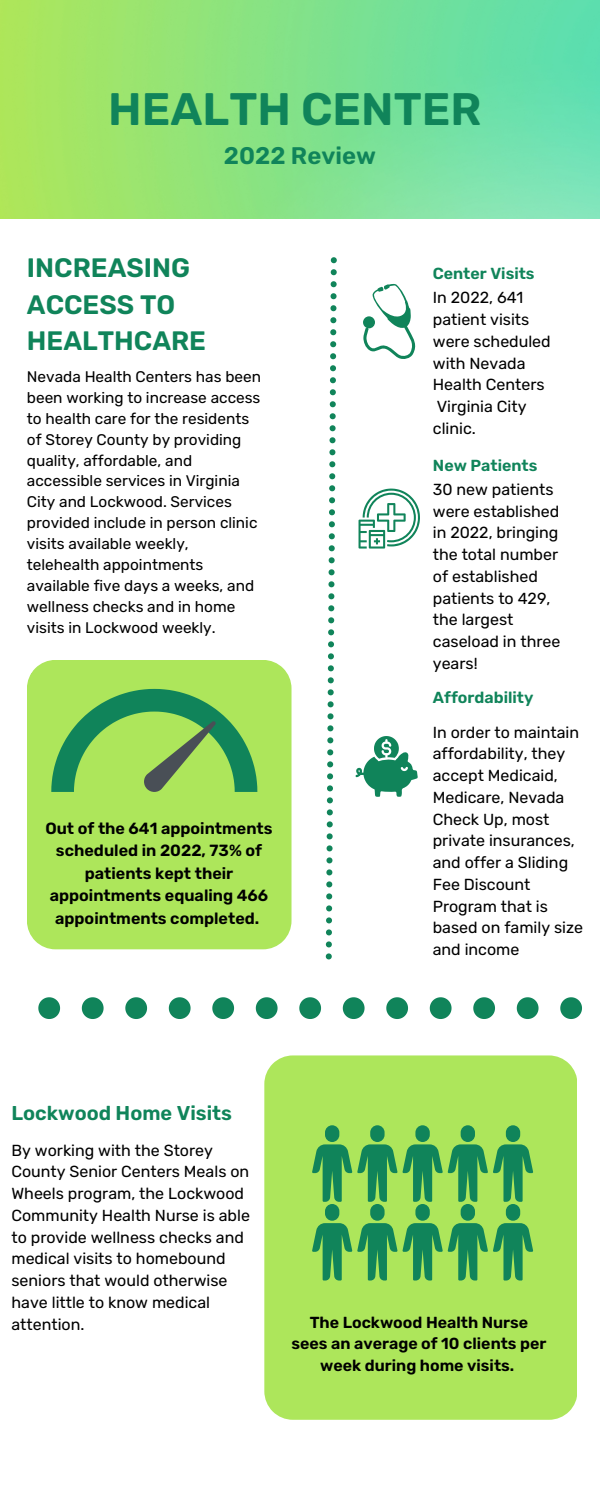
<style>
.page{position:relative;width:600px;height:1500px;background:#fff}
.page>*{position:absolute;margin:0;border:0;box-sizing:border-box;transform-origin:0 0}
.t1{font:600 45.5px "Rubik";color:#10845a}
.t2{font:600 26.7px/36.8px "Rubik";color:#10845a}
.t3{font:600 24px "Rubik";color:#10845a}
.t4{font:600 20px "Rubik";color:#10845a}
.t5{font:600 16.2px/22.5px "Rubik";color:#000;text-align:center}
.t6{font:16px/21.8px "Rubik";color:#000}
.t7{font:600 16px/21.8px "Rubik";color:#000;text-align:center}
.t8{font:600 16px "Rubik";color:#10845a}
.t9{font:15.4px/20.9px "Rubik";color:#000}
</style>
<div class="page">
<img style="left:0;top:0;width:600px;height:219px">
<svg style="left:363px;top:284px;width:53px;height:75px"></svg>
<svg style="left:359px;top:489px;width:61px;height:60px"></svg>
<svg style="left:326px;top:257px;width:11px;height:702px"></svg>
<svg style="left:356px;top:736px;width:62px;height:61px"></svg>
<div style="left:27px;top:660px;width:264px;height:289px;background:#ade65b"></div>
<svg style="left:51px;top:689px;width:206px;height:103px;background:#77bf5a"></svg>
<svg style="left:38px;top:997px;width:544px;height:22px"></svg>
<div style="left:264px;top:1055px;width:313px;height:365px;background:#ade65b"></div>
<svg style="left:312px;top:1125px;width:221px;height:156px;background:#65b95a"></svg>
<h1 class="t1" style="left:108px;top:83px;width:375px">HEALTH CENTER</h1>
<h3 class="t3" style="left:224px;top:141px;width:154px">2022 Review</h3>
<h2 class="t2" style="left:27px;top:249px;width:181px">INCREASING<br>ACCESS TO<br>HEALTHCARE</h2>
<p class="t9" style="left:27px;top:366px;width:236px">Nevada Health Centers has been been working to increase access to health care for the residents of Storey County by providing quality, affordable, and accessible services in Virginia<br>City and Lockwood. Services provided include in person clinic visits available weekly, telehealth appointments available five days a weeks, and wellness checks and in home visits in Lockwood weekly.</p>
<p class="t5" style="left:45px;top:817px;width:229px">Out of the 641 appointments scheduled in 2022, 73% of patients kept their appointments equaling 466 appointments completed.</p>
<p class="t8" style="left:433px;top:264px;width:103px">Center Visits</p>
<p class="t6" style="left:433px;top:287px;width:119px">In 2022, 641 patient visits were scheduled with Nevada<br>Health Centers<br>Virginia City clinic.</p>
<p class="t8" style="left:433px;top:456px;width:106px">New Patients</p>
<p class="t6" style="left:433px;top:478px;width:129px">30 new patients were established in 2022, bringing the total number of established patients to 429, the largest caseload in three years!</p>
<p class="t8" style="left:433px;top:688px;width:102px">Affordability</p>
<p class="t6" style="left:433px;top:721px;width:152px">In order to maintain affordability, they accept Medicaid,<br>Medicare, Nevada<br>Check Up, most private insurances, and offer a Sliding<br>Fee Discount<br>Program that is based on family size and income</p>
<p class="t4" style="left:11px;top:1101px;width:222px">Lockwood Home Visits</p>
<p class="t6" style="left:11px;top:1139px;width:240px">By working with the Storey<br>County Senior Centers Meals on<br>Wheels program, the Lockwood<br>Community Health Nurse is able to provide wellness checks and medical visits to homebound seniors that would otherwise have little to know medical attention.</p>
<p class="t7" style="left:292px;top:1311px;width:256px">The Lockwood Health Nurse sees an average of 10 clients per week during home visits.</p>
</div>
